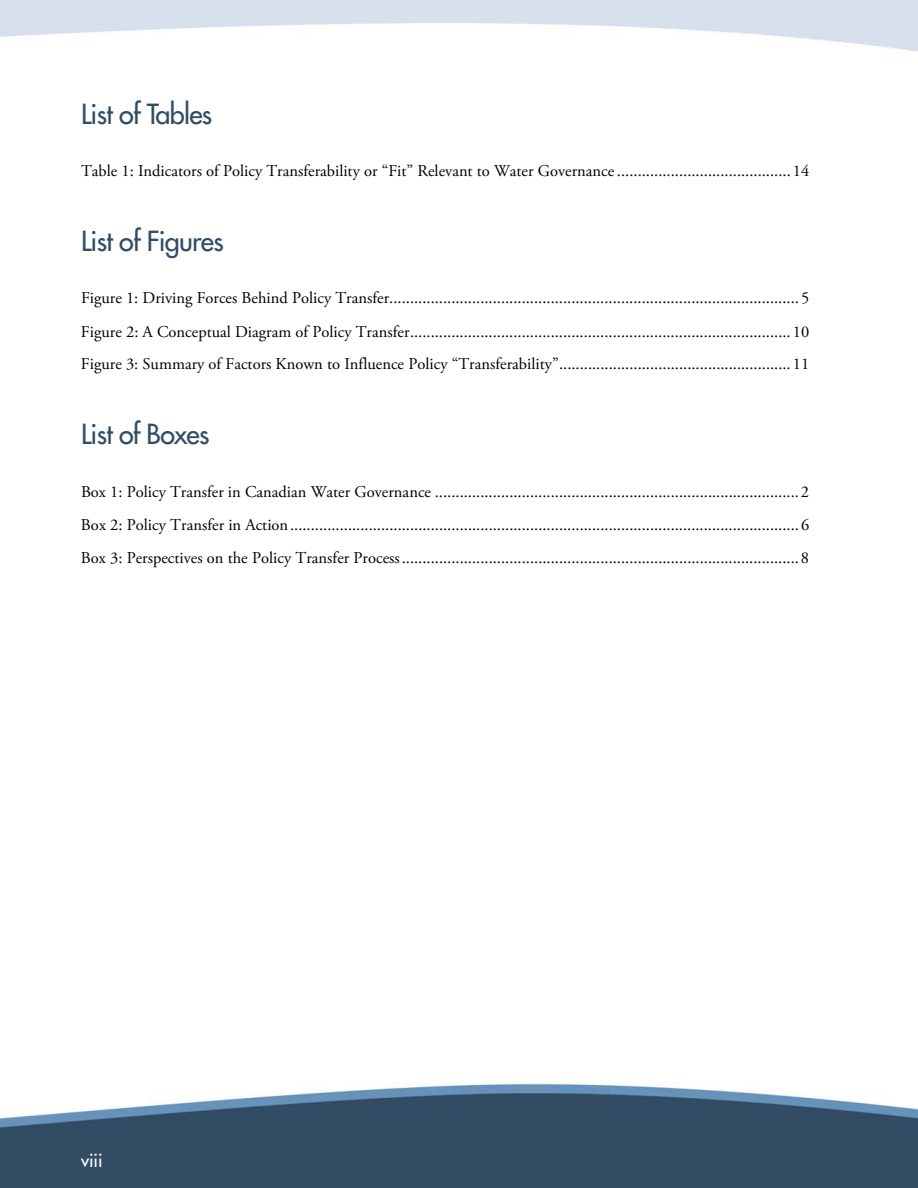
<style>
.page{position:relative;width:918px;height:1188px;background:#fff}
.page>*{position:absolute;margin:0;border:0;box-sizing:border-box;transform-origin:0 0}
.t1{font:500 27px "Futura Std";letter-spacing:-.03em;color:#314c64}
.t2{font:500 18px "Futura Std";color:#fff}
.t3{font:16.5px/33px "Adobe Garamond Pro";color:#000;text-align:justify}
</style>
<div class="page">
<img style="left:0;top:0;width:918px;height:1188px">
<h1 class="t1" style="left:81px;top:100px;width:133px">List of Tables</h1>
<p class="t3" style="left:81px;top:156px;width:730px">Table 1: Indicators of Policy Transferability or “Fit” Relevant to Water Governance .......................................... 14</p>
<h1 class="t1" style="left:81px;top:228px;width:144px">List of Figures</h1>
<p class="t3" style="left:81px;top:283px;width:730px">Figure 1: Driving Forces Behind Policy Transfer................................................................................................... 5<br>Figure 2: A Conceptual Diagram of Policy Transfer ............................................................................................ 10<br>Figure 3: Summary of Factors Known to Influence Policy “Transferability” ........................................................ 11</p>
<h1 class="t1" style="left:81px;top:421px;width:130px">List of Boxes</h1>
<p class="t3" style="left:81px;top:476px;width:730px">Box 1: Policy Transfer in Canadian Water Governance ........................................................................................ 2<br>Box 2: Policy Transfer in Action ........................................................................................................................... 6<br>Box 3: Perspectives on the Policy Transfer Process ................................................................................................ 8</p>
<p class="t2" style="left:81px;top:1151px;width:23px">viii</p>
</div>
